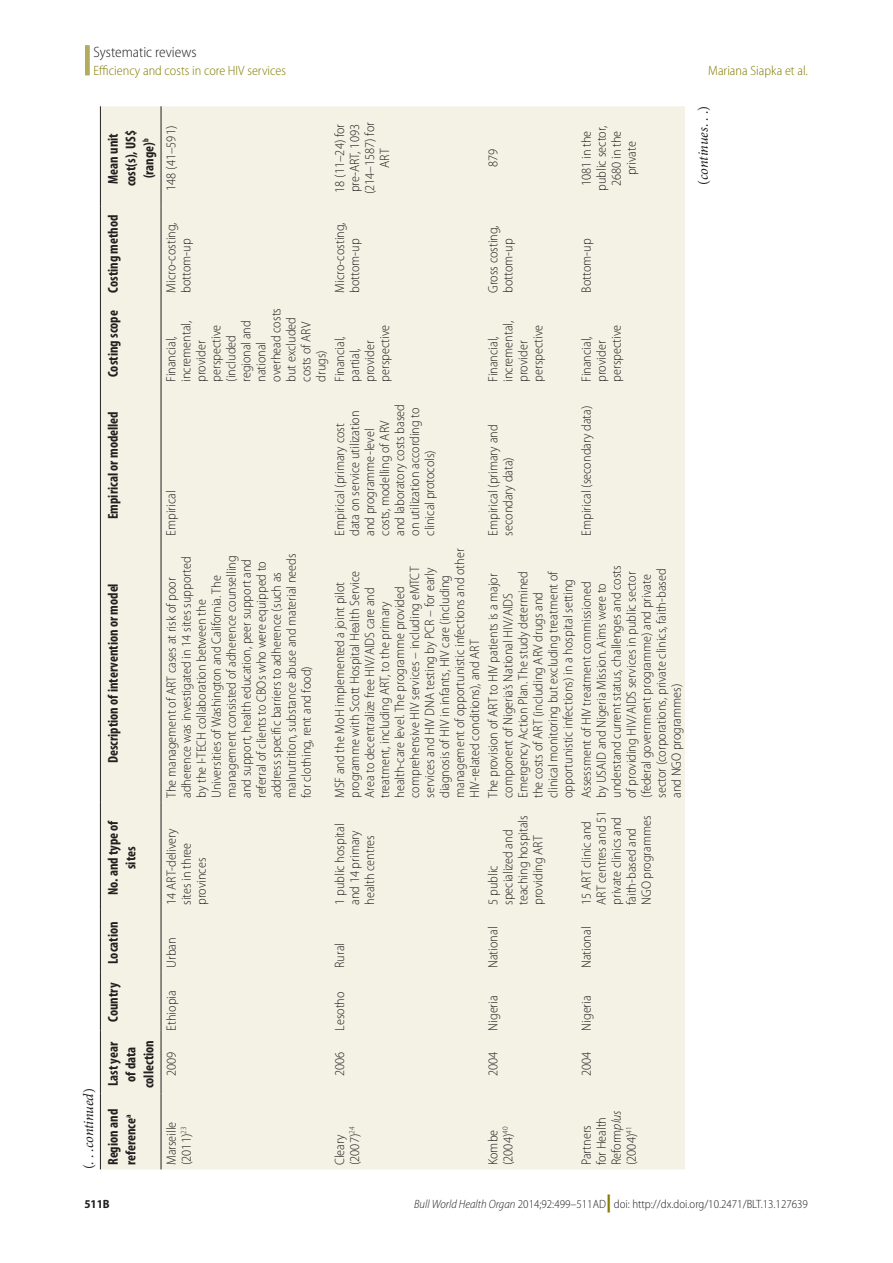
<style>
.page{position:relative;width:893px;height:1263px;background:#fff}
.page>*{position:absolute;margin:0;border:0;box-sizing:border-box;transform-origin:0 0}
.Section_Title{font:300 semi-condensed 15px "Myriad Pro";color:#231f20}
.Tbl_Col_Hd{font:700 condensed 14.25px/17.9px "Myriad Pro";color:#231f20;text-align:center}
.continued_message{font:italic 14.25px "Minion Pro";letter-spacing:-.01em;color:#231f20}
.continues_message{font:italic 14.25px "Minion Pro";letter-spacing:-.01em;color:#231f20}
.Tbl_Body{font:300 semi-condensed 13.5px/15px "Myriad Pro";color:#231f20}
.RH_Outside{font:300 semi-condensed 13.5px "Myriad Pro";color:#827c00}
.RH_Inside{font:300 semi-condensed 13.5px "Myriad Pro";color:#827c00}
.t1{font:300 semi-condensed 12px "Myriad Pro";color:#231f20}
.t2{font:700 semi-condensed 12px "Myriad Pro";color:#231f20}
.s1{font-style:normal}
.s2{font-style:italic}
.s3{font-weight:900;font-stretch:normal;font-size:18px;color:#827c00}
</style>
<div class="page">
<div style="left:85px;top:45px;width:5px;height:30px;background:#b2ac5f"></div>
<div style="left:101px;top:106px;width:584px;height:1063px;background:#f3f2e4"></div>
<hr style="left:161px;top:1093px;width:1px;height:76px;background:#231f20">
<hr style="left:161px;top:1030px;width:1px;height:63px;background:#231f20">
<hr style="left:161px;top:972px;width:1px;height:58px;background:#231f20">
<hr style="left:161px;top:909px;width:1px;height:63px;background:#231f20">
<hr style="left:161px;top:802px;width:1px;height:107px;background:#231f20">
<hr style="left:161px;top:540px;width:1px;height:262px;background:#231f20">
<hr style="left:161px;top:386px;width:1px;height:154px;background:#231f20">
<hr style="left:161px;top:297px;width:1px;height:89px;background:#231f20">
<hr style="left:161px;top:206px;width:1px;height:91px;background:#231f20">
<hr style="left:161px;top:106px;width:1px;height:100px;background:#231f20">
<hr style="left:100px;top:1093px;width:1px;height:76px;background:#231f20">
<hr style="left:100px;top:1030px;width:1px;height:63px;background:#231f20">
<hr style="left:100px;top:972px;width:1px;height:58px;background:#231f20">
<hr style="left:100px;top:909px;width:1px;height:63px;background:#231f20">
<hr style="left:100px;top:802px;width:1px;height:107px;background:#231f20">
<hr style="left:100px;top:540px;width:1px;height:262px;background:#231f20">
<hr style="left:100px;top:386px;width:1px;height:154px;background:#231f20">
<hr style="left:100px;top:297px;width:1px;height:89px;background:#231f20">
<hr style="left:100px;top:206px;width:1px;height:91px;background:#231f20">
<hr style="left:100px;top:106px;width:1px;height:100px;background:#231f20">
<p class="Section_Title" style="left:94px;top:44px;width:105px">Systematic reviews</p>
<p class="RH_Outside" style="left:94px;top:63px;width:194px">Efficiency and costs in core HIV services</p>
<p class="RH_Inside" style="left:708px;top:63px;width:101px">Mariana Siapka et al.</p>
<p class="continued_message" style="left:80px;top:1169px;width:83px;rotate:-90deg"><span class="s1">(. . .</span>continued<span class="s1">)</span></p>
<p class="Tbl_Col_Hd" style="left:104px;top:186px;width:58px;rotate:-90deg">Mean unit cost(s), US$ (range)<sup>b</sup></p>
<p class="Tbl_Col_Hd" style="left:104px;top:293px;width:80px;rotate:-90deg">Costing method</p>
<p class="Tbl_Col_Hd" style="left:104px;top:377px;width:68px;rotate:-90deg">Costing scope</p>
<p class="Tbl_Col_Hd" style="left:104px;top:519px;width:110px;rotate:-90deg">Empirical or modelled</p>
<p class="Tbl_Col_Hd" style="left:104px;top:763px;width:181px;rotate:-90deg">Description of intervention or model</p>
<p class="Tbl_Col_Hd" style="left:104px;top:895px;width:77px;rotate:-90deg">No. and type of sites</p>
<p class="Tbl_Col_Hd" style="left:104px;top:964px;width:44px;rotate:-90deg">Location</p>
<p class="Tbl_Col_Hd" style="left:104px;top:1022px;width:41px;rotate:-90deg">Country</p>
<p class="Tbl_Col_Hd" style="left:104px;top:1088px;width:50px;rotate:-90deg">Last year of data collection</p>
<p class="Tbl_Col_Hd" style="left:104px;top:1165px;width:58px;text-align:left;rotate:-90deg">Region and reference<sup>a</sup></p>
<p class="Tbl_Body" style="left:164px;top:191px;width:66px;rotate:-90deg">148 (41–591)</p>
<p class="Tbl_Body" style="left:164px;top:293px;width:72px;rotate:-90deg">Micro-costing, bottom-up</p>
<p class="Tbl_Body" style="left:332px;top:194px;width:74px;text-align:center;rotate:-90deg">18 (11–24) for pre-ART, 1093 (214–1587) for<br>ART</p>
<p class="Tbl_Body" style="left:332px;top:293px;width:72px;rotate:-90deg">Micro-costing, bottom-up</p>
<p class="Tbl_Body" style="left:164px;top:382px;width:75px;rotate:-90deg">Financial, incremental, provider perspective (included regional and national overhead costs but excluded costs of ARV drugs)</p>
<p class="Tbl_Body" style="left:332px;top:382px;width:58px;rotate:-90deg">Financial, partial, provider perspective</p>
<p class="Tbl_Body" style="left:164px;top:536px;width:47px;rotate:-90deg">Empirical</p>
<p class="Tbl_Body" style="left:332px;top:536px;width:133px;rotate:-90deg">Empirical (primary cost data on service utilization and programme-level costs, modelling of ARV and laboratory costs based on utilization according to clinical protocols)</p>
<p class="Tbl_Body" style="left:486px;top:167px;width:20px;rotate:-90deg">879</p>
<p class="Tbl_Body" style="left:486px;top:293px;width:69px;rotate:-90deg">Gross costing, bottom-up</p>
<p class="Tbl_Body" style="left:486px;top:382px;width:62px;rotate:-90deg">Financial, incremental, provider perspective</p>
<p class="Tbl_Body" style="left:486px;top:536px;width:113px;rotate:-90deg">Empirical (primary and secondary data)</p>
<p class="Tbl_Body" style="left:579px;top:191px;width:66px;text-align:center;rotate:-90deg">1081 in the public sector,<br>2680 in the private</p>
<p class="Tbl_Body" style="left:579px;top:293px;width:56px;rotate:-90deg">Bottom-up</p>
<p class="Tbl_Body" style="left:579px;top:382px;width:58px;rotate:-90deg">Financial, provider perspective</p>
<p class="Tbl_Body" style="left:579px;top:536px;width:131px;rotate:-90deg">Empirical (secondary data)</p>
<p class="Tbl_Body" style="left:164px;top:798px;width:246px;rotate:-90deg">The management of ART cases at risk of poor adherence was investigated in 14 sites supported by the I-TECH collaboration between the Universities of Washington and California. The management consisted of adherence counselling and support, health education, peer support and referral of clients to CBOs who were equipped to address specific barriers to adherence (such as malnutrition, substance abuse and material needs for clothing, rent and food)</p>
<p class="Tbl_Body" style="left:164px;top:905px;width:78px;rotate:-90deg">14 ART-delivery sites in three provinces</p>
<p class="Tbl_Body" style="left:164px;top:968px;width:32px;rotate:-90deg">Urban</p>
<p class="Tbl_Body" style="left:164px;top:1030px;width:42px;rotate:-90deg">Ethiopia</p>
<p class="Tbl_Body" style="left:164px;top:1076px;width:26px;rotate:-90deg">2009</p>
<p class="Tbl_Body" style="left:164px;top:1165px;width:45px;rotate:-90deg">Marseille (2011)<sup>23</sup></p>
<p class="Tbl_Body" style="left:332px;top:798px;width:251px;rotate:-90deg">MSF and the MoH implemented a joint pilot programme with Scott Hospital Health Service Area to decentralize free HIV/AIDS care and treatment, including ART, to the primary health-care level. The programme provided comprehensive HIV services – including eMTCT services and HIV DNA testing by PCR – for early diagnosis of HIV in infants, HIV care (including management of opportunistic infections and other HIV-related conditions), and ART</p>
<p class="Tbl_Body" style="left:579px;top:798px;width:234px;rotate:-90deg">Assessment of HIV treatment commissioned<br>by USAID and Nigeria Mission. Aims were to understand current status, challenges and costs of providing HIV/AIDS services in public sector (federal government programme) and private sector (corporations, private clinics, faith-based and NGO programmes)</p>
<p class="Tbl_Body" style="left:486px;top:798px;width:228px;rotate:-90deg">The provision of ART to HIV patients is a major component of Nigeria’s National HIV/AIDS Emergency Action Plan. The study determined the costs of ART (including ARV drugs and clinical monitoring but excluding treatment of opportunistic infections) in a hospital setting</p>
<p class="Tbl_Body" style="left:332px;top:905px;width:83px;rotate:-90deg">1 public hospital and 14 primary health centres</p>
<p class="Tbl_Body" style="left:332px;top:968px;width:26px;rotate:-90deg">Rural</p>
<p class="Tbl_Body" style="left:332px;top:1030px;width:41px;rotate:-90deg">Lesotho</p>
<p class="Tbl_Body" style="left:332px;top:1076px;width:26px;rotate:-90deg">2006</p>
<p class="Tbl_Body" style="left:332px;top:1165px;width:40px;rotate:-90deg">Cleary (2007)<sup>24</sup></p>
<p class="Tbl_Body" style="left:486px;top:905px;width:91px;rotate:-90deg">5 public specialized and teaching hospitals providing ART</p>
<p class="Tbl_Body" style="left:579px;top:905px;width:95px;rotate:-90deg">15 ART clinic and<br>ART centres and 51 private clinics and faith-based and<br>NGO programmes</p>
<p class="Tbl_Body" style="left:486px;top:968px;width:43px;rotate:-90deg">National</p>
<p class="Tbl_Body" style="left:579px;top:968px;width:43px;rotate:-90deg">National</p>
<p class="Tbl_Body" style="left:486px;top:1030px;width:37px;rotate:-90deg">Nigeria</p>
<p class="Tbl_Body" style="left:579px;top:1030px;width:37px;rotate:-90deg">Nigeria</p>
<p class="Tbl_Body" style="left:486px;top:1076px;width:26px;rotate:-90deg">2004</p>
<p class="Tbl_Body" style="left:579px;top:1076px;width:26px;rotate:-90deg">2004</p>
<p class="Tbl_Body" style="left:486px;top:1165px;width:40px;rotate:-90deg">Kombe (2004)<sup>40</sup></p>
<p class="Tbl_Body" style="left:579px;top:1165px;width:56px;rotate:-90deg">Partners for Health<br>Reform<span class="s2">plus </span>(2004)<sup>41</sup></p>
<p class="continues_message" style="left:695px;top:185px;width:80px;rotate:-90deg"><span class="s1">(</span>continues<span class="s1">. . .)</span></p>
<p class="t2" style="left:84px;top:1197px;width:27px">511B</p>
<p class="t1" style="left:414px;top:1198px;width:395px"><span class="s2">Bull World Health Organ</span> 2014;92:499–511AD<span class="s3">|</span> doi: http://dx.doi.org/10.2471/BLT.13.127639</p>
</div>
